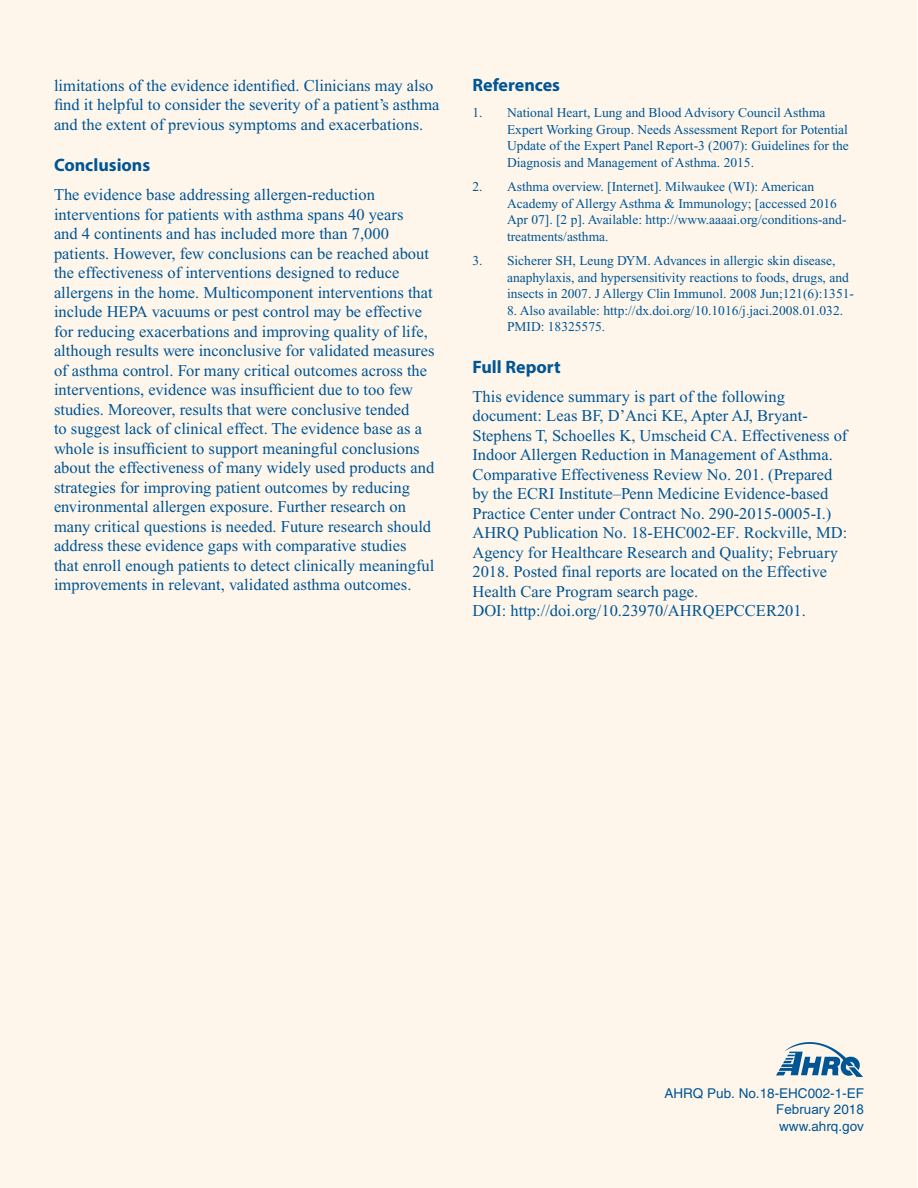
<style>
.page{position:relative;width:918px;height:1188px;background:#fff}
.page>*{position:absolute;margin:0;border:0;box-sizing:border-box;transform-origin:0 0}
.t1{font:700 18px "Myriad Pro";color:#005595}
.t2{font:16.5px/19.5px "Times New Roman";color:#005595}
.t3{font:13.5px/16.5px "Times New Roman";color:#005595}
.t4{font:13.5px/16.5px "Helvetica";color:#005595;text-align:justify}
.s1{font-family:"Minion Pro"}
.s2{font-family:"Arial"}
</style>
<div class="page">
<div style="left:0;top:0;width:917px;height:1188px;background:#fef6eb"></div>
<img style="left:776px;top:1042px;width:87px;height:35px">
<p class="t2" style="left:54px;top:75px;width:387px">limitations of the evidence identified. Clinicians may also find it helpful to consider the severity of a patient’s asthma and the extent of previous symptoms and exacerbations.</p>
<h2 class="t1" style="left:54px;top:153px;width:98px">Conclusions</h2>
<p class="t2" style="left:54px;top:185px;width:382px">The evidence base addressing allergen-reduction interventions for patients with asthma spans 40 years<br>and 4 continents and has included more than 7,000 patients. However, few conclusions can be reached about the effectiveness of interventions designed to reduce allergens in the home. Multicomponent interventions that include HEPA vacuums or pest control may be effective for reducing exacerbations and improving quality of life, although results were inconclusive for validated measures of asthma control. For many critical outcomes across the interventions, evidence was insufficient due to too few studies. Moreover, results that were conclusive tended<br>to suggest lack of clinical effect. The evidence base as a whole is insufficient to support meaningful conclusions about the effectiveness of many widely used products and strategies for improving patient outcomes by reducing environmental allergen exposure. Further research on many critical questions is needed. Future research should address these evidence gaps with comparative studies that enroll enough patients to detect clinically meaningful improvements in relevant, validated asthma outcomes.</p>
<h2 class="t1" style="left:472px;top:73px;width:89px">References</h2>
<p class="t3" style="left:507px;top:104px;width:343px;text-indent:-35px">1. National Heart, Lung and Blood Advisory Council Asthma Expert Working Group. Needs Assessment Report for Potential Update of the Expert Panel Report-3 (2007): Guidelines for the Diagnosis and Management of Asthma. 2015.</p>
<p class="t3" style="left:507px;top:179px;width:341px;text-indent:-35px">2. Asthma overview. [Internet]. Milwaukee (WI): American Academy of Allergy Asthma &amp; Immunology; [accessed 2016<br>Apr 07]. [2 p]. Available: http://www.aaaai.org/conditions-and&shy;treatments/asthma.</p>
<p class="t3" style="left:507px;top:253px;width:349px;text-indent:-35px">3. Sicherer SH, Leung DYM. Advances in allergic skin disease, anaphylaxis, and hypersensitivity reactions to foods, drugs, and insects in 2007. J Allergy Clin Immunol. 2008 Jun;121(6):1351-</p>
<p class="t3" style="left:507px;top:302px;width:338px">8. Also available: http://dx.doi.org/10.1016/j.jaci.2008.01.032.<br>PMID: 18325575.</p>
<h2 class="t1" style="left:472px;top:355px;width:90px">Full Report</h2>
<p class="t2" style="left:472px;top:387px;width:376px">This evidence summary is part of the following document: Leas BF, D’Anci KE, Apter AJ, Bryant-Stephens T, Schoelles K, Umscheid CA. Effectiveness of Indoor Allergen Reduction in Management of Asthma.<br>Comparative Effectiveness Review No. 201. (Prepared by the ECRI Institute–Penn Medicine Evidence-based Practice Center under Contract No. 290-2015-0005-I.)<br>AHRQ Publication No. 18-EHC002-EF. Rockville, MD:<br>Agency for Healthcare Research and Quality; <span class="s1">February </span>201<span class="s1">8</span>. Posted final reports are located on the Effective Health Care Program search page.</p>
<p class="t2" style="left:472px;top:601px;width:335px">DOI: http://doi.org/10.23970/AHRQEPCCER201.</p>
<p class="t4" style="left:776px;top:1085px;width:89px;text-indent:-112px">AHRQ Pub. No.18-EHC002-1-EF <span class="s2">February</span> 201<span class="s2">8 </span>www.ahrq.gov</p>
</div>
